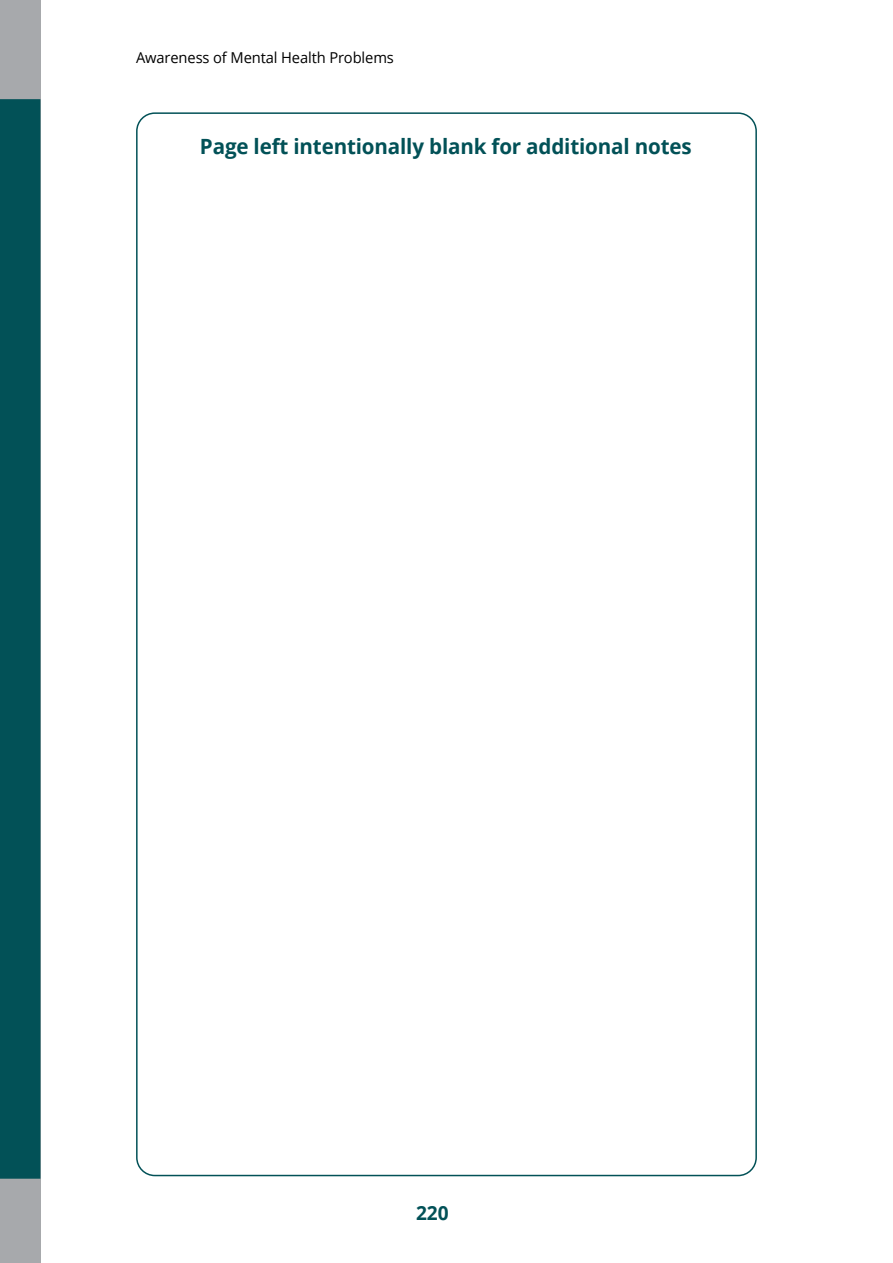
<style>
.page{position:relative;width:893px;height:1263px;background:#fff}
.page>*{position:absolute;margin:0;border:0;box-sizing:border-box;transform-origin:0 0}
.t1{font:700 21px "Open Sans";letter-spacing:-.01em;color:#025157}
.t2{font:700 19.5px "Open Sans";color:#025157}
.t3{font:15px "Open Sans";letter-spacing:-.01em;color:#000}
</style>
<div class="page">
<div style="left:0;top:0;width:40px;height:1263px;background:#a7a9ac"></div>
<div style="left:0;top:99px;width:40px;height:1080px;background:#025157"></div>
<p class="t3" style="left:136px;top:47px;width:259px">Awareness of Mental Health Problems</p>
<p class="t1" style="left:200px;top:131px;width:493px">Page left intentionally blank for additional notes</p>
<p class="t2" style="left:416px;top:1199px;width:34px">220</p>
</div>
